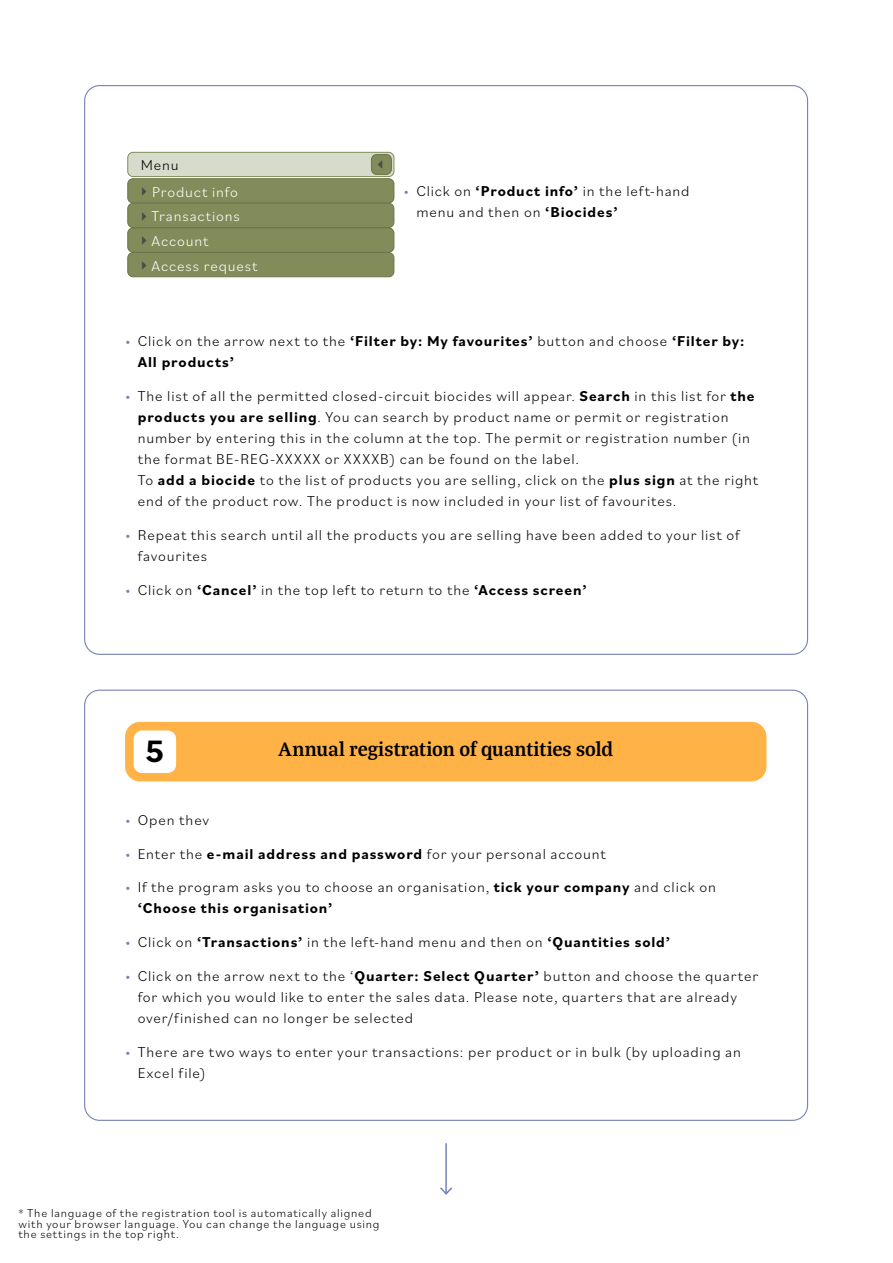
<style>
.page{position:relative;width:893px;height:1263px;background:#fff}
.page>*{position:absolute;margin:0;border:0;box-sizing:border-box;transform-origin:0 0}
.t1{font:700 32.4px "Bilo";color:#000}
.t2{font:700 21px "Bagatela";letter-spacing:.005em;color:#000}
.t3{font:300 15px/21px "Bilo";letter-spacing:.055em;color:#000}
.t4{font:700 15px/21px "Bilo";letter-spacing:.055em;color:#000}
.t5{font:300 15px/24.6px "Bilo";letter-spacing:.055em;color:#fff}
.t6{font:300 15px "Zilla Slab";color:#4a4a49}
.t7{font:300 12px/10.5px "Bilo";letter-spacing:.065em;color:#000}
.s1{color:#000}
.s2{font-family:"Zilla Slab";color:#4a4a49}
.s3{color:#7882b4}
.s4{font-weight:700}
.s5{font-weight:300;color:#7882b4}
.s6{font-weight:300}
</style>
<div class="page">
<div style="left:125px;top:722px;width:641px;height:59px;background:#ffb347;border-radius:15px"></div>
<div style="left:134px;top:730px;width:42px;height:43px;background:#fff;border-radius:9px"></div>
<hr style="left:445px;top:1143px;width:2px;height:51px;background:#7882b4">
<svg style="left:440px;top:1186px;width:12px;height:9px"></svg>
<div style="left:128px;top:152px;width:266px;height:25px;background:#d7dbcc;border-radius:5px"></div>
<div style="left:128px;top:152px;width:266px;height:25px;border:1px solid #828c5a;border-radius:5px"></div>
<div style="left:128px;top:179px;width:266px;height:24px;background:#828c5a;border-radius:5px"></div>
<div style="left:128px;top:178px;width:266px;height:25px;border:1px solid #6c754b;border-radius:5px"></div>
<div style="left:128px;top:203px;width:266px;height:25px;background:#828c5a;border-radius:5px"></div>
<div style="left:128px;top:203px;width:266px;height:25px;border:1px solid #6c754b;border-radius:5px"></div>
<div style="left:128px;top:228px;width:266px;height:24px;background:#828c5a;border-radius:5px"></div>
<div style="left:128px;top:228px;width:266px;height:24px;border:1px solid #6c754b;border-radius:5px"></div>
<div style="left:128px;top:253px;width:266px;height:24px;background:#828c5a;border-radius:5px"></div>
<div style="left:128px;top:252px;width:266px;height:25px;border:1px solid #6c754b;border-radius:5px"></div>
<div style="left:371px;top:154px;width:20px;height:20px;background:#828c5a;border-radius:5px"></div>
<div style="left:371px;top:154px;width:21px;height:21px;border:1px solid #6c754b;border-radius:5px"></div>
<p class="t5" style="left:141px;top:151px;width:99px;line-height:26.8px"><span class="s1">Menu<br></span><span class="s2">▸</span> Product info</p>
<p class="t5" style="left:141px;top:203px;width:118px"><span class="s2">▸</span> Transactions<br><span class="s2">▸</span> Account<br><span class="s2">▸</span> Access request</p>
<p class="t6" style="left:377px;top:155px;width:8px">◂</p>
<p class="t3" style="left:416px;top:180px;width:275px;text-indent:-13px"><span class="s3">•</span> Click on <span class="s4">‘Product info’</span> in the left-hand menu and then on <span class="s4">‘Biocides’</span></p>
<p class="t4" style="left:138px;top:330px;width:608px;text-indent:-13px"><span class="s5">•</span> <span class="s6">Click on the arrow next to the</span> ‘Filter by: My favourites’ <span class="s6">button and choose</span> ‘Filter by:<br>All products’</p>
<p class="t3" style="left:138px;top:385px;width:622px;text-indent:-13px"><span class="s3">•</span> The list of all the permitted closed-circuit biocides will appear. <span class="s4">Search</span> in this list for <span class="s4">the products you are selling</span>. You can search by product name or permit or registration number by entering this in the column at the top. The permit or registration number (in the format BE-REG-XXXXX or XXXXB) can be found on the label.<br>To <span class="s4">add a biocide</span> to the list of products you are selling, click on the <span class="s4">plus sign</span> at the right end of the product row. The product is now included in your list of favourites.</p>
<p class="t3" style="left:138px;top:524px;width:603px;text-indent:-13px"><span class="s3">•</span> Repeat this search until all the products you are selling have been added to your list of favourites</p>
<p class="t3" style="left:125px;top:578px;width:463px"><span class="s3">•</span> Click on <span class="s4">‘Cancel’</span> in the top left to return to the <span class="s4">‘Access screen’</span></p>
<h1 class="t1" style="left:145px;top:729px;width:21px">5</h1>
<h2 class="t2" style="left:279px;top:735px;width:336px">Annual registration of quantities sold</h2>
<p class="t3" style="left:125px;top:809px;width:86px"><span class="s3">•</span> Open thev</p>
<p class="t3" style="left:125px;top:842px;width:482px"><span class="s3">•</span> Enter the <span class="s4">e-mail address and password</span> for your personal account</p>
<p class="t3" style="left:138px;top:876px;width:580px;text-indent:-13px"><span class="s3">•</span> If the program asks you to choose an organisation, <span class="s4">tick your company</span> and click on <span class="s4">‘Choose this organisation’</span></p>
<p class="t3" style="left:125px;top:931px;width:547px"><span class="s3">•</span> Click on <span class="s4">‘Transactions’</span> in the left-hand menu and then on <span class="s4">‘Quantities sold’</span></p>
<p class="t3" style="left:138px;top:965px;width:622px;text-indent:-13px"><span class="s3">•</span> Click on the arrow next to the ‘<span class="s4">Quarter: Select Quarter’</span> button and choose the quarter for which you would like to enter the sales data. Please note, quarters that are already over/finished can no longer be selected</p>
<p class="t3" style="left:138px;top:1040px;width:605px;text-indent:-13px"><span class="s3">•</span> There are two ways to enter your transactions: per product or in bulk (by uploading an<br>Excel file)</p>
<p class="t7" style="left:18px;top:1207px;width:363px">* The language of the registration tool is automatically aligned with your browser language. You can change the language using the settings in the top right.</p>
</div>
